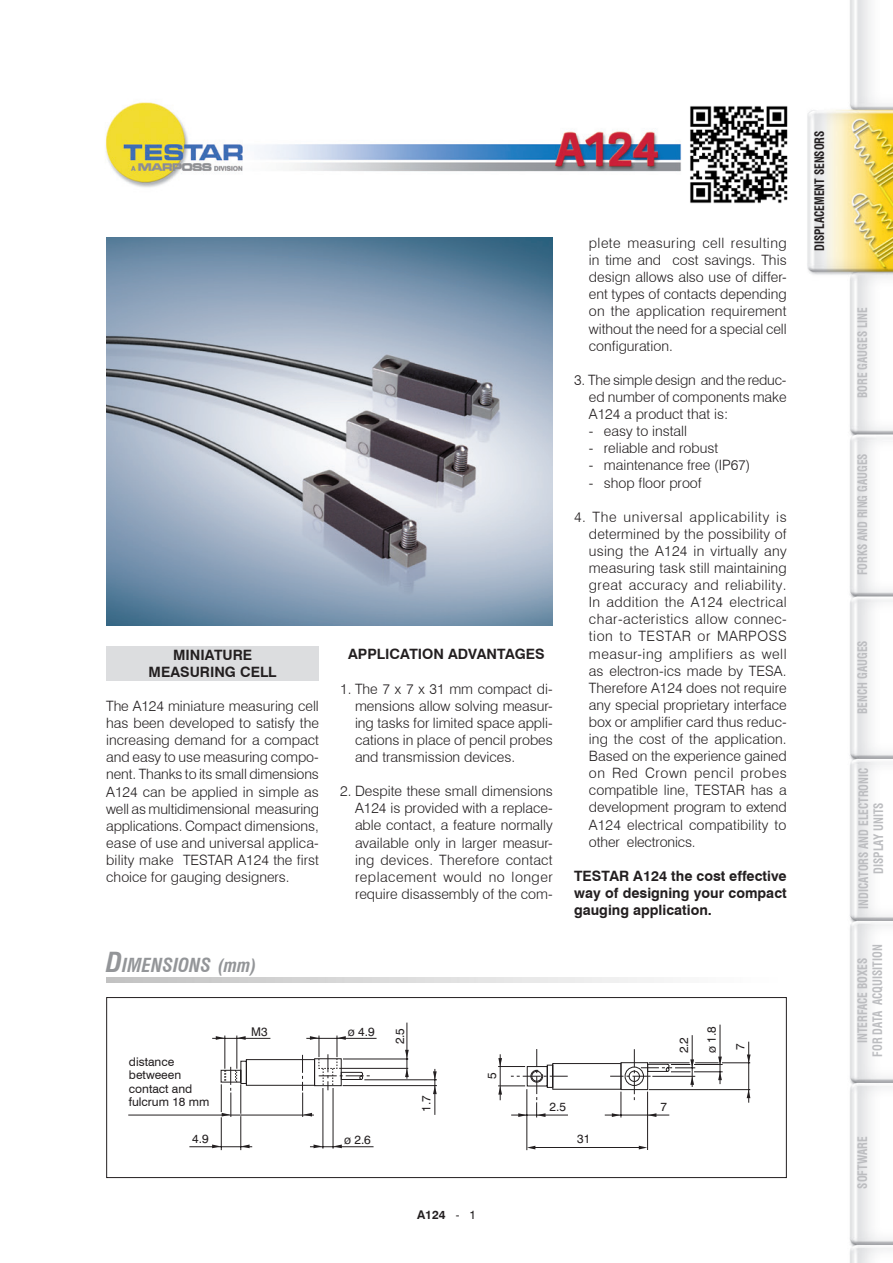
<style>
.page{position:relative;width:893px;height:1263px;background:#fff}
.page>*{position:absolute;margin:0;border:0;box-sizing:border-box;transform-origin:0 0}
.t1{font:italic 700 condensed 18.9px "Swiss 721 BT";color:#939598}
.a_testo{font:300 14.25px/17.1px "Swiss 721 BT";color:#231f20;text-align:justify}
.a_testo-2{font:700 14.25px/17.1px "Swiss 721 BT";color:#231f20;text-align:justify}
.t2{font:700 condensed 12.75px/15px "Swiss 721 BT";color:#bcbdc0;text-align:center;scale:.9 1}
.t3{font:700 condensed 12.75px "Swiss 721 BT";color:#231f20;scale:.9 1}
.Neologismo{font:12px/13.5px "Swiss 721 BT";color:#231f20}
.t4{font:700 12px "Swiss 721 BT";color:#231f20}
.s1{font-size:27px}
.s2{font-size:18px}
.s3{font-weight:400}
</style>
<div class="page">
<img style="left:778px;top:0;width:115px;height:1263px">
<img style="left:105px;top:94px;width:694px;height:111px">
<img style="left:106px;top:237px;width:447px;height:388px">
<div style="left:106px;top:997px;width:681px;height:181px;border:1px solid #231f20"></div>
<hr style="left:221px;top:1117px;width:1px;height:33px;background:#231f20">
<hr style="left:241px;top:1084px;width:1px;height:66px;background:#231f20">
<hr style="left:189px;top:1146px;width:63px;height:1px;background:#231f20">
<hr style="left:128px;top:1115px;width:186px;height:1px;background:#231f20">
<svg style="left:212px;top:1144px;width:9px;height:4px"></svg>
<svg style="left:241px;top:1144px;width:9px;height:4px"></svg>
<hr style="left:323px;top:1088px;width:1px;height:60px;background:#231f20">
<hr style="left:333px;top:1088px;width:1px;height:60px;background:#231f20">
<hr style="left:310px;top:1146px;width:64px;height:1px;background:#231f20">
<svg style="left:314px;top:1144px;width:8px;height:4px"></svg>
<svg style="left:333px;top:1144px;width:9px;height:4px"></svg>
<hr style="left:212px;top:1038px;width:58px;height:1px;background:#231f20">
<hr style="left:306px;top:1038px;width:71px;height:1px;background:#231f20">
<svg style="left:216px;top:1035px;width:154px;height:82px"></svg>
<hr style="left:343px;top:1059px;width:65px;height:1px;background:#231f20">
<hr style="left:407px;top:1022px;width:1px;height:57px;background:#231f20">
<svg style="left:405px;top:1068px;width:4px;height:9px"></svg>
<svg style="left:405px;top:1050px;width:4px;height:8px"></svg>
<hr style="left:339px;top:1068px;width:69px;height:1px;background:#231f20">
<hr style="left:364px;top:1079px;width:73px;height:1px;background:#231f20">
<hr style="left:343px;top:1085px;width:94px;height:1px;background:#231f20">
<hr style="left:435px;top:1069px;width:1px;height:46px;background:#231f20">
<svg style="left:433px;top:1071px;width:4px;height:23px"></svg>
<hr style="left:692px;top:1035px;width:1px;height:52px;background:#231f20">
<hr style="left:720px;top:1025px;width:1px;height:59px;background:#231f20">
<hr style="left:748px;top:1042px;width:1px;height:61px;background:#231f20">
<hr style="left:647px;top:1092px;width:1px;height:58px;background:#231f20">
<hr style="left:527px;top:1089px;width:1px;height:61px;background:#231f20">
<svg style="left:498px;top:1049px;width:253px;height:68px"></svg>
<svg style="left:527px;top:1146px;width:8px;height:3px"></svg>
<svg style="left:639px;top:1146px;width:8px;height:3px"></svg>
<hr style="left:532px;top:1147px;width:110px;height:1px;background:#231f20">
<div style="left:106px;top:646px;width:212px;height:34px;background:#dcdddf"></div>
<img style="left:688px;top:105px;width:103px;height:102px">
<p class="a_testo-2" style="left:173px;top:646px;width:81px">MINIATURE</p>
<p class="a_testo-2" style="left:149px;top:663px;width:129px">MEASURING CELL</p>
<p class="a_testo" style="left:106px;top:697px;width:214px">The A124 miniature measuring cell has been developed to satisfy the increasing demand for a compact and easy to use measuring compo&shy;nent. Thanks to its small dimensions A124 can be applied in simple as well as multidimensional measuring applications. Compact dimensions, ease of use and universal applica&shy;bility make TESTAR A124 the first choice for gauging designers.</p>
<p class="t1" style="left:106px;top:954px;width:152px"><span class="s1">D</span>IMENSIONS <span class="s2">(mm)</span></p>
<p class="a_testo-2" style="left:348px;top:646px;width:198px">APPLICATION ADVANTAGES</p>
<p class="a_testo" style="left:355px;top:680px;width:199px;text-indent:-15px">1. The 7 x 7 x 31 mm compact di&shy;mensions allow solving measur&shy;ing tasks for limited space appli&shy;cations in place of pencil probes and transmission devices.</p>
<p class="a_testo" style="left:355px;top:782px;width:199px;text-indent:-15px">2. Despite these small dimensions A124 is provided with a replace&shy;able contact, a feature normally available only in larger measur&shy;ing devices. Therefore contact replacement would no longer require disassembly of the com-</p>
<p class="Neologismo" style="left:251px;top:1025px;width:18px">M3</p>
<p class="Neologismo" style="left:348px;top:1025px;width:28px">ø 4.9</p>
<p class="Neologismo" style="left:393px;top:1044px;width:18px;rotate:-90deg">2.5</p>
<p class="a_testo" style="left:589px;top:234px;width:199px">plete measuring cell resulting in time and cost savings. This design allows also use of differ&shy;ent types of contacts depending on the application requirement without the need for a special cell configuration.</p>
<p class="a_testo" style="left:589px;top:371px;width:199px;text-indent:-15px">3. The simple design and the reduc&shy;ed number of components make A124 a product that is:</p>
<p class="a_testo" style="left:589px;top:422px;width:100px">- easy to install</p>
<p class="a_testo" style="left:589px;top:440px;width:131px">- reliable and robust</p>
<p class="a_testo" style="left:589px;top:457px;width:163px">- maintenance free (IP67)</p>
<p class="a_testo" style="left:589px;top:474px;width:114px">- shop floor proof</p>
<p class="a_testo" style="left:589px;top:508px;width:199px;text-indent:-15px">4. The universal applicability is determined by the possibility of using the A124 in virtually any measuring task still maintaining great accuracy and reliability.<br>In addition the A124 electrical char-acteristics allow connec&shy;tion to TESTAR or MARPOSS measur-ing amplifiers as well as electron-ics made by TESA.<br>Therefore A124 does not require any special proprietary interface box or amplifier card thus reduc&shy;ing the cost of the application.<br>Based on the experience gained on Red Crown pencil probes compatible line, TESTAR has a development program to extend A124 electrical compatibility to other electronics.</p>
<p class="a_testo-2" style="left:574px;top:867px;width:214px">TESTAR A124 the cost effective way of designing your compact gauging application.</p>
<p class="Neologismo" style="left:677px;top:1053px;width:18px;rotate:-90deg">2.2</p>
<p class="Neologismo" style="left:705px;top:1053px;width:28px;rotate:-90deg">ø 1.8</p>
<p class="Neologismo" style="left:733px;top:1050px;width:8px;rotate:-90deg">7</p>
<p class="Neologismo" style="left:129px;top:1055px;width:54px">distance betweeen</p>
<p class="Neologismo" style="left:129px;top:1082px;width:82px">contact and fulcrum 18 mm</p>
<p class="Neologismo" style="left:192px;top:1132px;width:18px">4.9</p>
<p class="Neologismo" style="left:344px;top:1132px;width:28px">ø 2.6</p>
<p class="Neologismo" style="left:419px;top:1111px;width:18px;rotate:-90deg">1.7</p>
<p class="Neologismo" style="left:485px;top:1079px;width:8px;rotate:-90deg">5</p>
<p class="t4" style="left:417px;top:1207px;width:60px">A124 <span class="s3">- 1</span></p>
<p class="Neologismo" style="left:549px;top:1100px;width:18px">2.5</p>
<p class="Neologismo" style="left:661px;top:1100px;width:8px">7</p>
<p class="Neologismo" style="left:577px;top:1132px;width:15px">31</p>
<p class="t3" style="left:812px;top:251px;width:135px;rotate:-90deg">DISPLACEMENT SENSORS</p>
<p class="t2" style="left:855px;top:398px;width:102px;rotate:-90deg">BORE GAUGES LINE</p>
<p class="t2" style="left:855px;top:575px;width:137px;rotate:-90deg">FORKS AND RING GAUGES</p>
<p class="t2" style="left:855px;top:714px;width:83px;rotate:-90deg">BENCH GAUGES</p>
<p class="t2" style="left:856px;top:908px;width:158px;rotate:-90deg">INDICATORS AND ELECTRONIC<br>DISPLAY UNITS</p>
<p class="t2" style="left:855px;top:1056px;width:126px;rotate:-90deg">INTERFACE BOXES<br>FOR DATA ACQUISITION</p>
<p class="t2" style="left:855px;top:1188px;width:60px;rotate:-90deg">SOFTWARE</p>
</div>
